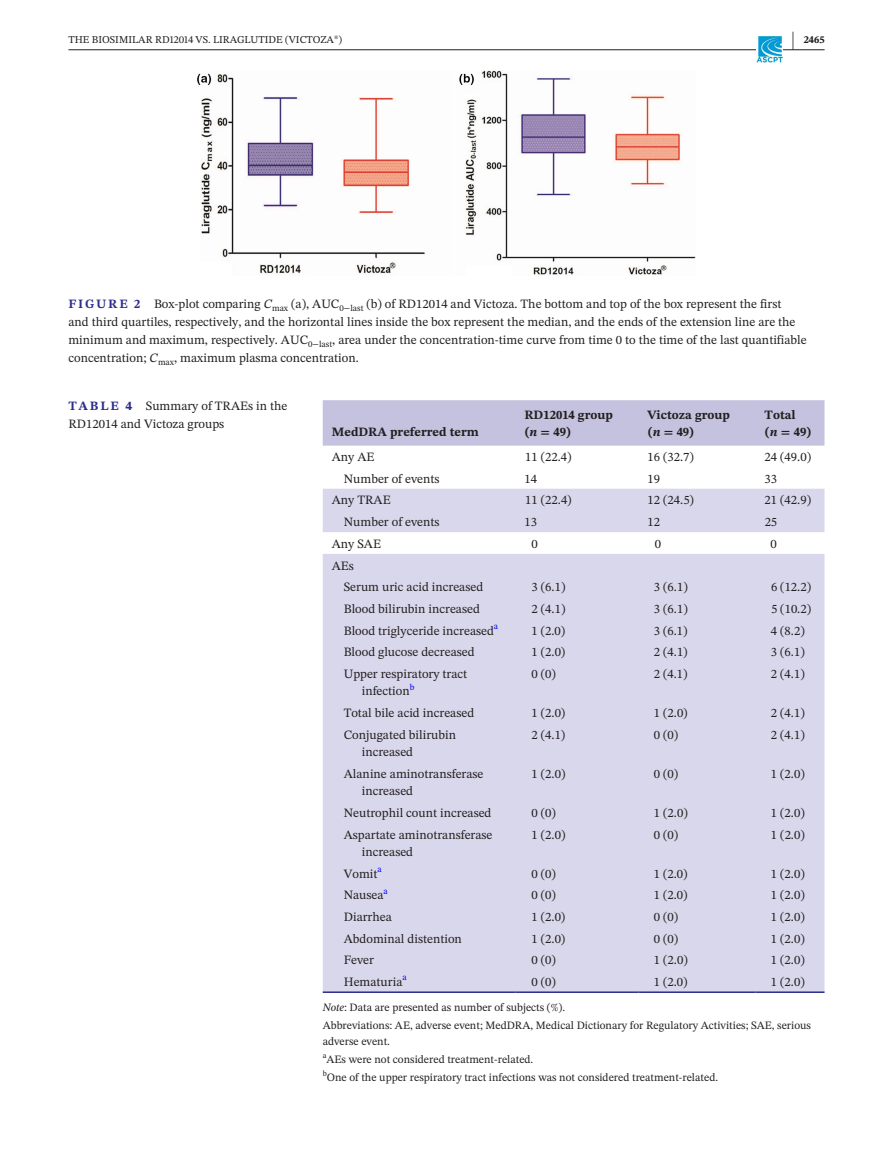
<style>
.page{position:relative;width:893px;height:1174px;background:#fff}
.page>*{position:absolute;margin:0;border:0;box-sizing:border-box;transform-origin:0 0}
.t1{font:700 21px "STIX Two Text";color:#231f20;scale:.42 1}
.t2{font:12.75px/18px "STIX Two Text";color:#231f20}
.t3{font:700 12.75px/17.2px "STIX Two Text";color:#231f20}
.t4{font:11.25px/18px "STIX Two Text";color:#231f20}
.t5{font:10.5px "STIX Two Text";color:#231f20}
.t6{font:700 10.5px "STIX Two Text";color:#231f20}
.t7{font:7.8px "STIX Two Text";color:#231f20}
.s1{font-weight:700;color:#2c2d8c}
.s2{font-style:italic}
.s3{font-family:"STIX"}
</style>
<div class="page">
<hr style="left:68px;top:49px;width:756px;height:1px;background:#231f20">
<img style="left:757px;top:37px;width:25px;height:25px">
<img style="left:198px;top:70px;width:497px;height:205px">
<div style="left:323px;top:400px;width:501px;height:45px;background:#c4c2df"></div>
<div style="left:323px;top:489px;width:501px;height:502px;background:#d9d7eb"></div>
<hr style="left:323px;top:991px;width:192px;height:2px;background:#2c2d8c">
<hr style="left:515px;top:991px;width:123px;height:2px;background:#2c2d8c">
<hr style="left:638px;top:991px;width:118px;height:2px;background:#2c2d8c">
<hr style="left:756px;top:991px;width:68px;height:2px;background:#2c2d8c">
<h1 class="t1" style="left:792px;top:24px;width:8px">|</h1>
<p class="t5" style="left:68px;top:32px;width:275px">THE BIOSIMILAR RD12014 VS. LIRAGLUTIDE (VICTOZA®)</p>
<p class="t6" style="left:804px;top:32px;width:22px">2465</p>
<p class="t2" style="left:68px;top:294px;width:740px"><span class="s1">FIGURE 2</span> Box-plot comparing <span class="s2">C</span><sub>max</sub> (a), AUC<sub>0−last</sub> (b) of RD12014 and Victoza. The bottom and top of the box represent the first<br>and third quartiles, respectively, and the horizontal lines inside the box represent the median, and the ends of the extension line are the minimum and maximum, respectively. AUC<sub>0−last</sub>, area under the concentration-time curve from time 0 to the time of the last quantifiable concentration; <span class="s2">C</span><sub>max</sub>, maximum plasma concentration.</p>
<p class="t2" style="left:68px;top:396px;width:220px"><span class="s1">TABLE 4</span> Summary of TRAEs in the<br>RD12014 and Victoza groups</p>
<p class="t3" style="left:332px;top:424px;width:149px">MedDRA preferred term</p>
<p class="t3" style="left:524px;top:406px;width:90px">RD12014 group (<span class="s2">n</span> <span class="s3">=</span> 49)</p>
<p class="t3" style="left:647px;top:406px;width:84px">Victoza group (<span class="s2">n</span> <span class="s3">=</span> 49)</p>
<p class="t3" style="left:765px;top:406px;width:48px">Total (<span class="s2">n</span> <span class="s3">=</span> 49)</p>
<p class="t2" style="left:332px;top:448px;width:44px">Any AE</p>
<p class="t2" style="left:525px;top:448px;width:48px">11 (22.4)</p>
<p class="t2" style="left:648px;top:448px;width:48px">16 (32.7)</p>
<p class="t2" style="left:765px;top:448px;width:48px">24 (49.0)</p>
<p class="t2" style="left:344px;top:469px;width:97px">Number of events</p>
<p class="t2" style="left:524px;top:469px;width:14px">14</p>
<p class="t2" style="left:648px;top:469px;width:14px">19</p>
<p class="t2" style="left:765px;top:469px;width:14px">33</p>
<p class="t2" style="left:332px;top:491px;width:60px">Any TRAE</p>
<p class="t2" style="left:525px;top:491px;width:48px">11 (22.4)</p>
<p class="t2" style="left:648px;top:491px;width:48px">12 (24.5)</p>
<p class="t2" style="left:765px;top:491px;width:48px">21 (42.9)</p>
<p class="t2" style="left:344px;top:513px;width:97px">Number of events</p>
<p class="t2" style="left:524px;top:513px;width:14px">13</p>
<p class="t2" style="left:648px;top:513px;width:14px">12</p>
<p class="t2" style="left:765px;top:513px;width:14px">25</p>
<p class="t2" style="left:332px;top:534px;width:51px">Any SAE</p>
<p class="t2" style="left:532px;top:534px;width:8px">0</p>
<p class="t2" style="left:655px;top:534px;width:8px">0</p>
<p class="t2" style="left:770px;top:534px;width:8px">0</p>
<p class="t2" style="left:344px;top:554px;width:141px;line-height:21.8px;text-indent:-12px">AEs<br>Serum uric acid increased</p>
<p class="t2" style="left:532px;top:578px;width:35px">3 (6.1)</p>
<p class="t2" style="left:654px;top:578px;width:35px">3 (6.1)</p>
<p class="t2" style="left:771px;top:578px;width:42px">6 (12.2)</p>
<p class="t2" style="left:344px;top:600px;width:138px">Blood bilirubin increased</p>
<p class="t2" style="left:532px;top:600px;width:35px">2 (4.1)</p>
<p class="t2" style="left:654px;top:600px;width:35px">3 (6.1)</p>
<p class="t2" style="left:771px;top:600px;width:42px">5 (10.2)</p>
<p class="t2" style="left:344px;top:621px;width:156px">Blood triglyceride increased<sup>a</sup></p>
<p class="t2" style="left:531px;top:621px;width:35px">1 (2.0)</p>
<p class="t2" style="left:654px;top:621px;width:35px">3 (6.1)</p>
<p class="t2" style="left:771px;top:621px;width:35px">4 (8.2)</p>
<p class="t2" style="left:344px;top:643px;width:132px">Blood glucose decreased</p>
<p class="t2" style="left:531px;top:643px;width:35px">1 (2.0)</p>
<p class="t2" style="left:654px;top:643px;width:35px">2 (4.1)</p>
<p class="t2" style="left:771px;top:643px;width:35px">3 (6.1)</p>
<p class="t2" style="left:362px;top:665px;width:107px;line-height:17.2px;text-indent:-18px">Upper respiratory tract infection<sup>b</sup></p>
<p class="t2" style="left:531px;top:665px;width:26px">0 (0)</p>
<p class="t2" style="left:654px;top:665px;width:35px">2 (4.1)</p>
<p class="t2" style="left:771px;top:665px;width:35px">2 (4.1)</p>
<p class="t2" style="left:344px;top:704px;width:132px">Total bile acid increased</p>
<p class="t2" style="left:531px;top:704px;width:35px">1 (2.0)</p>
<p class="t2" style="left:654px;top:704px;width:35px">1 (2.0)</p>
<p class="t2" style="left:771px;top:704px;width:35px">2 (4.1)</p>
<p class="t2" style="left:362px;top:726px;width:96px;line-height:17.2px;text-indent:-18px">Conjugated bilirubin increased</p>
<p class="t2" style="left:532px;top:725px;width:35px">2 (4.1)</p>
<p class="t2" style="left:654px;top:725px;width:26px">0 (0)</p>
<p class="t2" style="left:771px;top:725px;width:35px">2 (4.1)</p>
<p class="t2" style="left:362px;top:765px;width:123px;line-height:17.2px;text-indent:-18px">Alanine aminotransferase increased</p>
<p class="t2" style="left:532px;top:764px;width:35px">1 (2.0)</p>
<p class="t2" style="left:654px;top:764px;width:26px">0 (0)</p>
<p class="t2" style="left:771px;top:764px;width:35px">1 (2.0)</p>
<p class="t2" style="left:344px;top:803px;width:149px">Neutrophil count increased</p>
<p class="t2" style="left:532px;top:803px;width:26px">0 (0)</p>
<p class="t2" style="left:654px;top:803px;width:35px">1 (2.0)</p>
<p class="t2" style="left:771px;top:803px;width:35px">1 (2.0)</p>
<p class="t2" style="left:362px;top:825px;width:132px;line-height:17.2px;text-indent:-18px">Aspartate aminotransferase increased</p>
<p class="t2" style="left:532px;top:825px;width:35px">1 (2.0)</p>
<p class="t2" style="left:654px;top:825px;width:26px">0 (0)</p>
<p class="t2" style="left:771px;top:825px;width:35px">1 (2.0)</p>
<p class="t2" style="left:344px;top:864px;width:39px">Vomit<sup>a</sup></p>
<p class="t2" style="left:531px;top:864px;width:26px">0 (0)</p>
<p class="t2" style="left:654px;top:864px;width:35px">1 (2.0)</p>
<p class="t2" style="left:771px;top:864px;width:35px">1 (2.0)</p>
<p class="t2" style="left:344px;top:886px;width:46px">Nausea<sup>a</sup></p>
<p class="t2" style="left:531px;top:886px;width:26px">0 (0)</p>
<p class="t2" style="left:654px;top:886px;width:35px">1 (2.0)</p>
<p class="t2" style="left:771px;top:886px;width:35px">1 (2.0)</p>
<p class="t2" style="left:344px;top:907px;width:50px">Diarrhea</p>
<p class="t2" style="left:531px;top:907px;width:35px">1 (2.0)</p>
<p class="t2" style="left:654px;top:907px;width:26px">0 (0)</p>
<p class="t2" style="left:771px;top:907px;width:35px">1 (2.0)</p>
<p class="t2" style="left:344px;top:929px;width:120px">Abdominal distention</p>
<p class="t2" style="left:532px;top:929px;width:35px">1 (2.0)</p>
<p class="t2" style="left:654px;top:929px;width:26px">0 (0)</p>
<p class="t2" style="left:771px;top:929px;width:35px">1 (2.0)</p>
<p class="t2" style="left:344px;top:951px;width:32px">Fever</p>
<p class="t2" style="left:532px;top:951px;width:26px">0 (0)</p>
<p class="t2" style="left:654px;top:951px;width:35px">1 (2.0)</p>
<p class="t2" style="left:771px;top:951px;width:35px">1 (2.0)</p>
<p class="t2" style="left:344px;top:973px;width:64px">Hematuria<sup>a</sup></p>
<p class="t2" style="left:531px;top:973px;width:26px">0 (0)</p>
<p class="t2" style="left:654px;top:973px;width:35px">1 (2.0)</p>
<p class="t2" style="left:771px;top:973px;width:35px">1 (2.0)</p>
<p class="t4" style="left:323px;top:998px;width:490px"><span class="s2">Note</span>: Data are presented as number of subjects (%).<br>Abbreviations: AE, adverse event; MedDRA, Medical Dictionary for Regulatory Activities; SAE, serious</p>
<p class="t4" style="left:323px;top:1032px;width:69px">adverse event.</p>
<p class="t7" style="left:323px;top:1049px;width:5px">a</p>
<p class="t4" style="left:326px;top:1050px;width:208px">AEs were not considered treatment-related.</p>
<p class="t7" style="left:323px;top:1067px;width:6px">b</p>
<p class="t4" style="left:327px;top:1068px;width:393px">One of the upper respiratory tract infections was not considered treatment-related.</p>
</div>
